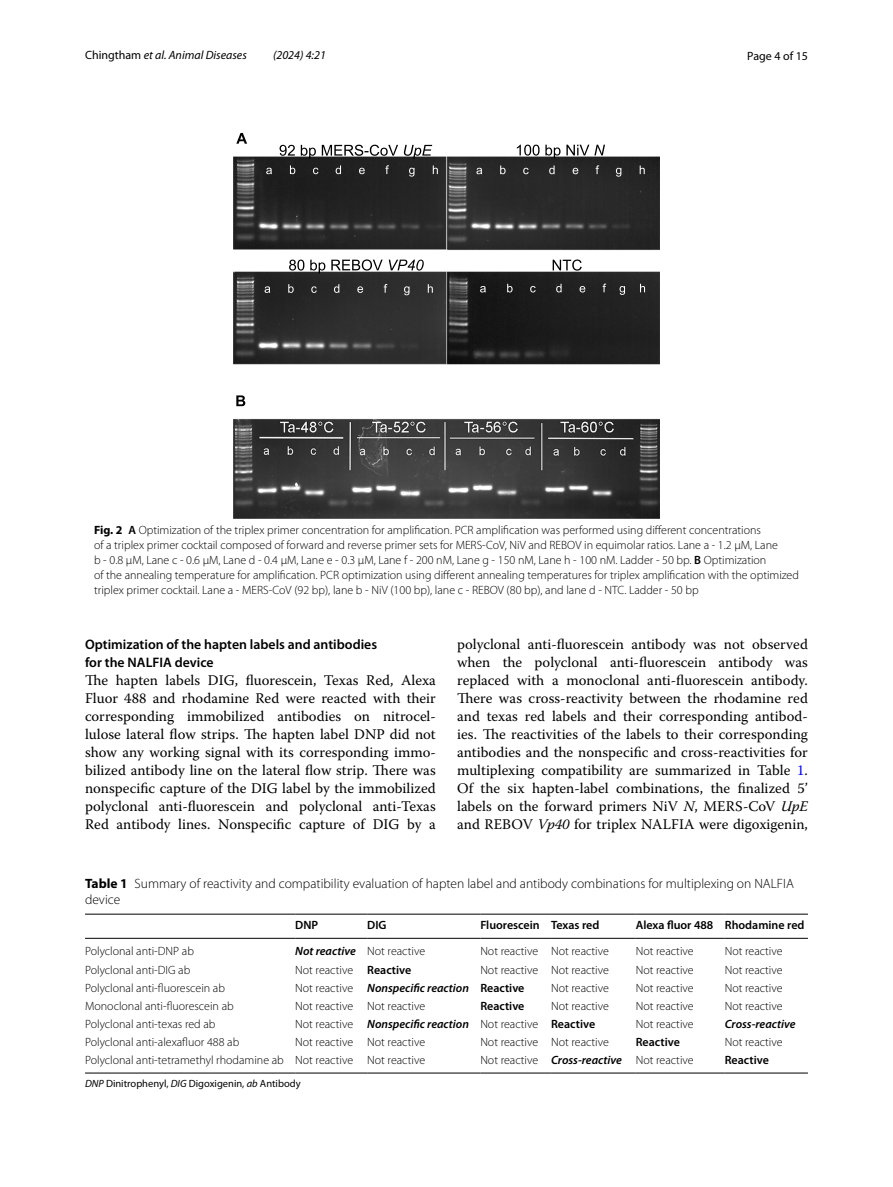
<style>
.page{position:relative;width:893px;height:1187px;background:#fff}
.page>*{position:absolute;margin:0;border:0;box-sizing:border-box;transform-origin:0 0}
.t1{font:14.7px/18px "Warnock Pro";color:#000;text-align:justify}
.t2{font:600 13.8px/18px "Myriad Pro";color:#000}
.t3{font:300 13.5px/16.5px "Myriad Pro";color:#000}
.t4{font:300 12px/15px "Myriad Pro";color:#000}
.t5{font:600 12px "Myriad Pro";color:#000}
.t6{font:italic 600 12px "Myriad Pro";color:#000}
.t7{font:italic 12px "Myriad Pro";color:#000}
.t8{font:12px "Myriad Pro";color:#000}
.t9{font:10.5px "Myriad Pro";color:#000}
.s1{font-style:normal}
.s2{font-weight:700}
.s3{font-weight:600}
.s4{color:#00f}
.s5{font-style:italic}
.s6{font-weight:300;font-style:normal}
.s7{font-weight:600;font-style:italic}
</style>
<div class="page">
<img style="left:234px;top:156px;width:425px;height:362px">
<svg style="left:280px;top:145px;width:152px;height:13px"></svg>
<svg style="left:266px;top:165px;width:172px;height:11px;background:#313131"></svg>
<svg style="left:476px;top:165px;width:169px;height:12px;background:#363636"></svg>
<svg style="left:265px;top:284px;width:168px;height:11px;background:#393939"></svg>
<svg style="left:480px;top:283px;width:165px;height:12px;background:#2e2e2e"></svg>
<svg style="left:517px;top:145px;width:88px;height:13px"></svg>
<svg style="left:289px;top:259px;width:135px;height:14px"></svg>
<svg style="left:236px;top:133px;width:11px;height:11px"></svg>
<svg style="left:236px;top:395px;width:9px;height:11px"></svg>
<svg style="left:553px;top:259px;width:29px;height:11px"></svg>
<hr style="left:85px;top:913px;width:210px;height:1px;background:#000">
<hr style="left:85px;top:938px;width:210px;height:1px;background:#000">
<hr style="left:295px;top:913px;width:72px;height:1px;background:#000">
<hr style="left:295px;top:938px;width:72px;height:1px;background:#000">
<hr style="left:367px;top:913px;width:113px;height:1px;background:#000">
<hr style="left:367px;top:938px;width:113px;height:1px;background:#000">
<hr style="left:480px;top:913px;width:71px;height:1px;background:#000">
<hr style="left:480px;top:938px;width:71px;height:1px;background:#000">
<hr style="left:551px;top:913px;width:85px;height:1px;background:#000">
<hr style="left:551px;top:938px;width:85px;height:1px;background:#000">
<hr style="left:636px;top:913px;width:89px;height:1px;background:#000">
<hr style="left:636px;top:938px;width:89px;height:1px;background:#000">
<hr style="left:725px;top:913px;width:83px;height:1px;background:#000">
<hr style="left:725px;top:938px;width:83px;height:1px;background:#000">
<hr style="left:85px;top:1072px;width:210px;height:1px;background:#000">
<hr style="left:295px;top:1072px;width:72px;height:1px;background:#000">
<hr style="left:367px;top:1072px;width:113px;height:1px;background:#000">
<hr style="left:480px;top:1072px;width:71px;height:1px;background:#000">
<hr style="left:551px;top:1072px;width:85px;height:1px;background:#000">
<hr style="left:636px;top:1072px;width:89px;height:1px;background:#000">
<hr style="left:725px;top:1072px;width:83px;height:1px;background:#000">
<p class="t7" style="left:85px;top:48px;width:163px"><span class="s1">Chingtham</span> et al. Animal Diseases</p>
<p class="t7" style="left:273px;top:48px;width:54px">(2024) 4:21</p>
<p class="t8" style="left:747px;top:48px;width:62px">Page 4 of 15</p>
<p class="t4" style="left:94px;top:522px;width:706px"><span class="s2">Fig. 2</span> <span class="s3">A</span> Optimization of the triplex primer concentration for amplification. PCR amplification was performed using different concentrations<br>of a triplex primer cocktail composed of forward and reverse primer sets for MERS-CoV, NiV and REBOV in equimolar ratios. Lane a - 1.2 µM, Lane<br>b - 0.8 µM, Lane c - 0.6 µM, Lane d - 0.4 µM, Lane e - 0.3 µM, Lane f - 200 nM, Lane g - 150 nM, Lane h - 100 nM. Ladder - 50 bp. <span class="s3">B</span> Optimization<br>of the annealing temperature for amplification. PCR optimization using different annealing temperatures for triplex amplification with the optimized triplex primer cocktail. Lane a - MERS-CoV (92 bp), lane b - NiV (100 bp), lane c - REBOV (80 bp), and lane d - NTC. Ladder - 50 bp</p>
<p class="t2" style="left:85px;top:634px;width:294px">Optimization of the hapten labels and antibodies for the NALFIA device</p>
<p class="t1" style="left:85px;top:670px;width:352px">The hapten labels DIG, fluorescein, Texas Red, Alexa Fluor 488 and rhodamine Red were reacted with their corresponding immobilized antibodies on nitrocel&shy;lulose lateral flow strips. The hapten label DNP did not show any working signal with its corresponding immo&shy;bilized antibody line on the lateral flow strip. There was nonspecific capture of the DIG label by the immobilized polyclonal anti-fluorescein and polyclonal anti-Texas Red antibody lines. Nonspecific capture of DIG by a</p>
<p class="t1" style="left:457px;top:635px;width:352px">polyclonal anti-fluorescein antibody was not observed when the polyclonal anti-fluorescein antibody was replaced with a monoclonal anti-fluorescein antibody.<br>There was cross-reactivity between the rhodamine red and texas red labels and their corresponding antibod&shy;ies. The reactivities of the labels to their corresponding antibodies and the nonspecific and cross-reactivities for multiplexing compatibility are summarized in Table <span class="s4">1</span>.<br>Of the six hapten-label combinations, the finalized 5’ labels on the forward primers NiV <span class="s5">N</span>, MERS-CoV <span class="s5">UpE </span>and REBOV <span class="s5">Vp40</span> for triplex NALFIA were digoxigenin,</p>
<p class="t3" style="left:85px;top:875px;width:710px"><span class="s2">Table 1</span> Summary of reactivity and compatibility evaluation of hapten label and antibody combinations for multiplexing on NALFIA device</p>
<p class="t5" style="left:295px;top:916px;width:25px">DNP</p>
<p class="t5" style="left:367px;top:916px;width:21px">DIG</p>
<p class="t5" style="left:480px;top:916px;width:121px">Fluorescein Texas red</p>
<p class="t5" style="left:636px;top:916px;width:170px">Alexa fluor 488 Rhodamine red</p>
<p class="t4" style="left:85px;top:944px;width:110px">Polyclonal anti-DNP ab</p>
<p class="t6" style="left:295px;top:943px;width:131px">Not reactive <span class="s6">Not reactive</span></p>
<p class="t4" style="left:480px;top:944px;width:130px">Not reactive Not reactive</p>
<p class="t4" style="left:636px;top:944px;width:59px">Not reactive</p>
<p class="t4" style="left:725px;top:944px;width:59px">Not reactive</p>
<p class="t4" style="left:85px;top:962px;width:107px">Polyclonal anti-DIG ab</p>
<p class="t4" style="left:295px;top:962px;width:118px">Not reactive <span class="s3">Reactive</span></p>
<p class="t4" style="left:480px;top:962px;width:130px">Not reactive Not reactive</p>
<p class="t4" style="left:636px;top:962px;width:59px">Not reactive</p>
<p class="t4" style="left:725px;top:962px;width:59px">Not reactive</p>
<p class="t4" style="left:85px;top:980px;width:141px">Polyclonal anti-fluorescein ab</p>
<p class="t6" style="left:295px;top:980px;width:231px"><span class="s6">Not reactive</span> Nonspecific reaction <span class="s1">Reactive</span></p>
<p class="t4" style="left:551px;top:980px;width:59px">Not reactive</p>
<p class="t4" style="left:636px;top:980px;width:59px">Not reactive</p>
<p class="t4" style="left:725px;top:980px;width:59px">Not reactive</p>
<p class="t4" style="left:85px;top:998px;width:150px">Monoclonal anti-fluorescein ab</p>
<p class="t4" style="left:295px;top:998px;width:131px">Not reactive Not reactive</p>
<p class="t5" style="left:480px;top:998px;width:46px">Reactive</p>
<p class="t4" style="left:551px;top:998px;width:59px">Not reactive</p>
<p class="t4" style="left:636px;top:998px;width:59px">Not reactive</p>
<p class="t4" style="left:725px;top:998px;width:59px">Not reactive</p>
<p class="t4" style="left:85px;top:1016px;width:132px">Polyclonal anti-texas red ab</p>
<p class="t4" style="left:295px;top:1016px;width:301px">Not reactive <span class="s7">Nonspecific reaction</span> Not reactive <span class="s3">Reactive</span></p>
<p class="t4" style="left:636px;top:1016px;width:59px">Not reactive</p>
<p class="t6" style="left:725px;top:1016px;width:72px">Cross-reactive</p>
<p class="t4" style="left:85px;top:1034px;width:156px">Polyclonal anti-alexafluor 488 ab</p>
<p class="t4" style="left:295px;top:1034px;width:131px">Not reactive Not reactive</p>
<p class="t4" style="left:480px;top:1034px;width:130px">Not reactive Not reactive</p>
<p class="t5" style="left:636px;top:1034px;width:46px">Reactive</p>
<p class="t4" style="left:725px;top:1034px;width:59px">Not reactive</p>
<p class="t4" style="left:85px;top:1053px;width:342px">Polyclonal anti-tetramethyl rhodamine ab Not reactive Not reactive</p>
<p class="t4" style="left:480px;top:1053px;width:215px">Not reactive <span class="s7">Cross-reactive</span> Not reactive</p>
<p class="t5" style="left:725px;top:1052px;width:46px">Reactive</p>
<p class="t9" style="left:85px;top:1076px;width:217px"><span class="s5">DNP</span> Dinitrophenyl, <span class="s5">DIG</span> Digoxigenin, <span class="s5">ab</span> Antibody</p>
</div>
